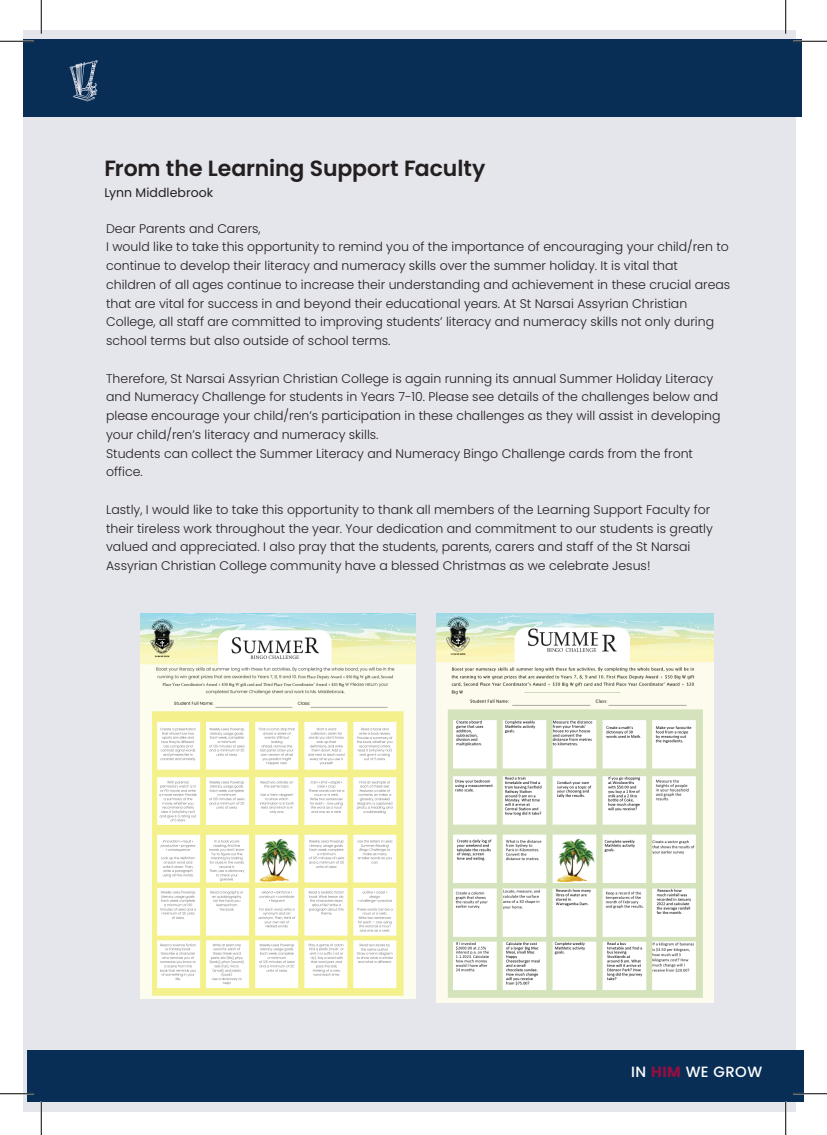
<style>
.page{position:relative;width:827px;height:1135px;background:#fff}
.page>*{position:absolute;margin:0;border:0;box-sizing:border-box;transform-origin:0 0}
.t1{font:600 22px "Poppins";letter-spacing:-.005em;color:#231f20}
.t2{font:500 14.88px "Poppins";letter-spacing:.03em;color:#fff}
.t3{font:300 12.5px/18.8px "Poppins";color:#231f20}
.t4{font:12.5px "Poppins";letter-spacing:.005em;color:#231f20}
.s1{font-weight:700;color:#970d40}
</style>
<div class="page">
<div style="left:24px;top:30px;width:771px;height:1081px;background:#e5e5ec"></div>
<div style="left:27px;top:1050px;width:776px;height:52px;background:#082e56"></div>
<div style="left:24px;top:39px;width:777px;height:77px;background:#082e56"></div>
<svg style="left:70px;top:60px;width:28px;height:41px"></svg>
<img style="left:140px;top:613px;width:275px;height:385px">
<img style="left:437px;top:613px;width:276px;height:389px">
<hr style="left:0;top:40px;width:34px;height:2px;background:#fff">
<hr style="left:793px;top:40px;width:34px;height:2px;background:#fff">
<hr style="left:40px;top:0;width:2px;height:34px;background:#fff">
<hr style="left:40px;top:1101px;width:2px;height:34px;background:#fff">
<hr style="left:0;top:41px;width:34px;height:1px;background:#000">
<hr style="left:793px;top:41px;width:34px;height:1px;background:#000">
<hr style="left:0;top:1093px;width:34px;height:1px;background:#000">
<hr style="left:793px;top:1093px;width:34px;height:1px;background:#000">
<hr style="left:41px;top:0;width:1px;height:34px;background:#000">
<hr style="left:41px;top:1101px;width:1px;height:34px;background:#000">
<hr style="left:785px;top:0;width:1px;height:34px;background:#000">
<hr style="left:785px;top:1101px;width:1px;height:34px;background:#000">
<h1 class="t1" style="left:104px;top:155px;width:383px">From the Learning Support Faculty</h1>
<p class="t4" style="left:104px;top:185px;width:110px">Lynn Middlebrook</p>
<p class="t3" style="left:106px;top:219px;width:625px">Dear Parents and Carers,<br>I would like to take this opportunity to remind you of the importance of encouraging your child/ren to continue to develop their literacy and numeracy skills over the summer holiday. It is vital that children of all ages continue to increase their understanding and achievement in these crucial areas that are vital for success in and beyond their educational years. At St Narsai Assyrian Christian College, all staff are committed to improving students’ literacy and numeracy skills not only during school terms but also outside of school terms.</p>
<p class="t3" style="left:106px;top:369px;width:616px">Therefore, St Narsai Assyrian Christian College is again running its annual Summer Holiday Literacy and Numeracy Challenge for students in Years 7-10. Please see details of the challenges below and please encourage your child/ren’s participation in these challenges as they will assist in developing your child/ren’s literacy and numeracy skills.<br>Students can collect the Summer Literacy and Numeracy Bingo Challenge cards from the front office.</p>
<p class="t3" style="left:106px;top:500px;width:608px">Lastly, I would like to take this opportunity to thank all members of the Learning Support Faculty for their tireless work throughout the year. Your dedication and commitment to our students is greatly valued and appreciated. I also pray that the students, parents, carers and staff of the St Narsai Assyrian Christian College community have a blessed Christmas as we celebrate Jesus!</p>
<p class="t2" style="left:631px;top:1063px;width:132px">IN <span class="s1">HIM</span> WE GROW</p>
</div>
